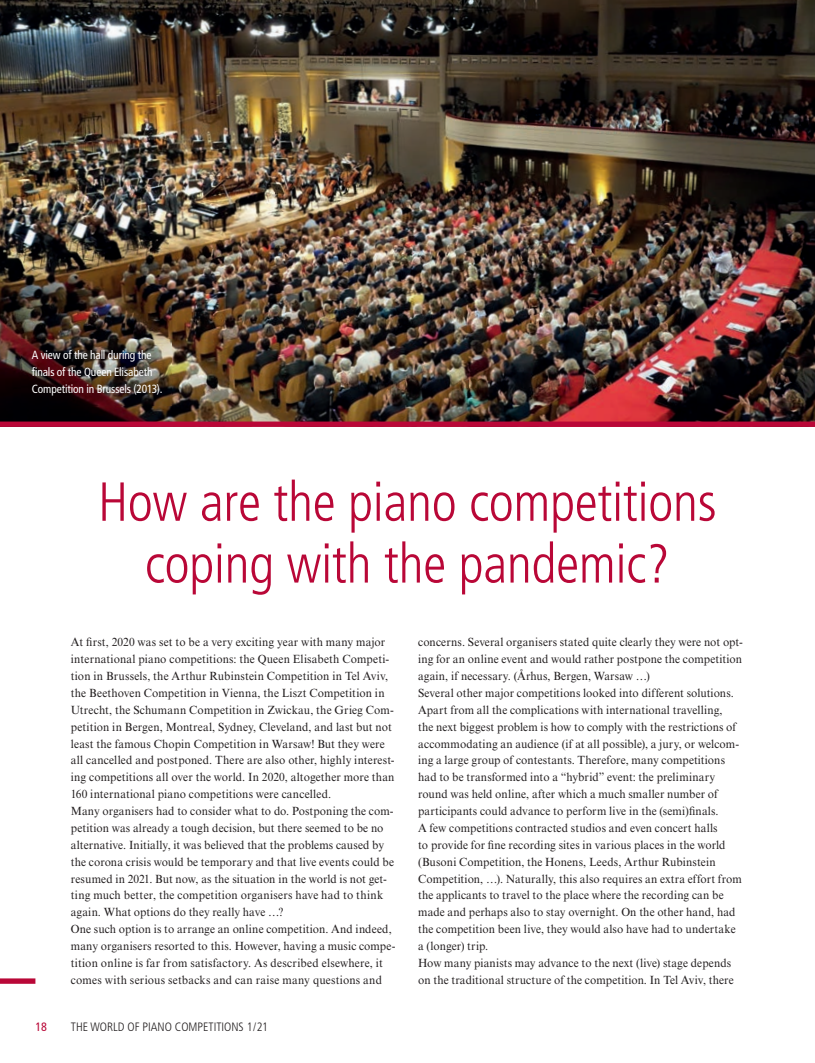
<style>
.page{position:relative;width:815px;height:1063px;background:#fff}
.page>*{position:absolute;margin:0;border:0;box-sizing:border-box;transform-origin:0 0}
.t1{font:300 condensed 54.88px/61.8px "Frutiger LT Std";letter-spacing:-.005em;color:#b90737;text-align:center}
.t2{font:300 condensed 12.12px "Frutiger LT Std";color:#231f20}
.t3{font:condensed 12.12px "Frutiger LT Std";color:#b90737}
.t4{font:11.88px/16.9px "Times New Roman MT Std";letter-spacing:.01em;color:#231f20;scale:.96 1}
.t5{font:condensed 11.88px/16.9px "Frutiger LT Std";letter-spacing:-.01em;color:#fff;scale:.96 1}
</style>
<div class="page">
<img style="left:0;top:0;width:815px;height:422px">
<img style="left:21px;top:340px;width:151px;height:65px">
<div style="left:0;top:422px;width:815px;height:5px;background:#b90737"></div>
<div style="left:0;top:978px;width:35px;height:6px;background:#b90737"></div>
<p class="t5" style="left:32px;top:347px;width:137px">A view of the hall during the finals of the Queen Elisabeth<br>Competition in Brussels (2013).</p>
<h1 class="t1" style="left:98px;top:472px;width:620px">How are the piano competitions coping with the pandemic?</h1>
<p class="t4" style="left:71px;top:634px;width:340px">At first, 2020 was set to be a very exciting year with many major international piano competitions: the Queen Elisabeth Competi&shy;tion in Brussels, the Arthur Rubinstein Competition in Tel Aviv, the Beethoven Competition in Vienna, the Liszt Competition in Utrecht, the Schumann Competition in Zwickau, the Grieg Com&shy;petition in Bergen, Montreal, Sydney, Cleveland, and last but not least the famous Chopin Competition in Warsaw! But they were all cancelled and postponed. There are also other, highly interest&shy;ing competitions all over the world. In 2020, altogether more than 160 international piano competitions were cancelled.<br>Many organisers had to consider what to do. Postponing the com&shy;petition was already a tough decision, but there seemed to be no alternative. Initially, it was believed that the problems caused by the corona crisis would be temporary and that live events could be resumed in 2021. But now, as the situation in the world is not get&shy;ting much better, the competition organisers have had to think again. What options do they really have …?<br>One such option is to arrange an online competition. And indeed, many organisers resorted to this. However, having a music compe&shy;tition online is far from satisfactory. As described elsewhere, it comes with serious setbacks and can raise many questions and</p>
<p class="t4" style="left:418px;top:634px;width:340px">concerns. Several organisers stated quite clearly they were not opt&shy;ing for an online event and would rather postpone the competition again, if necessary. (Århus, Bergen, Warsaw …)<br>Several other major competitions looked into different solutions.<br>Apart from all the complications with international travelling,<br>the next biggest problem is how to comply with the restrictions of accommodating an audience (if at all possible), a jury, or welcom&shy;ing a large group of contestants. Therefore, many competitions had to be transformed into a “hybrid” event: the preliminary round was held online, after which a much smaller number of participants could advance to perform live in the (semi)finals.<br>A few competitions contracted studios and even concert halls<br>to provide for fine recording sites in various places in the world (Busoni Competition, the Honens, Leeds, Arthur Rubinstein Competition, …). Naturally, this also requires an extra effort from the applicants to travel to the place where the recording can be made and perhaps also to stay overnight. On the other hand, had the competition been live, they would also have had to undertake a (longer) trip.<br>How many pianists may advance to the next (live) stage depends on the traditional structure of the competition. In Tel Aviv, there</p>
<p class="t3" style="left:35px;top:1019px;width:13px">18</p>
<p class="t2" style="left:71px;top:1019px;width:199px">THE WORLD OF PIANO COMPETITIONS 1/21</p>
</div>
